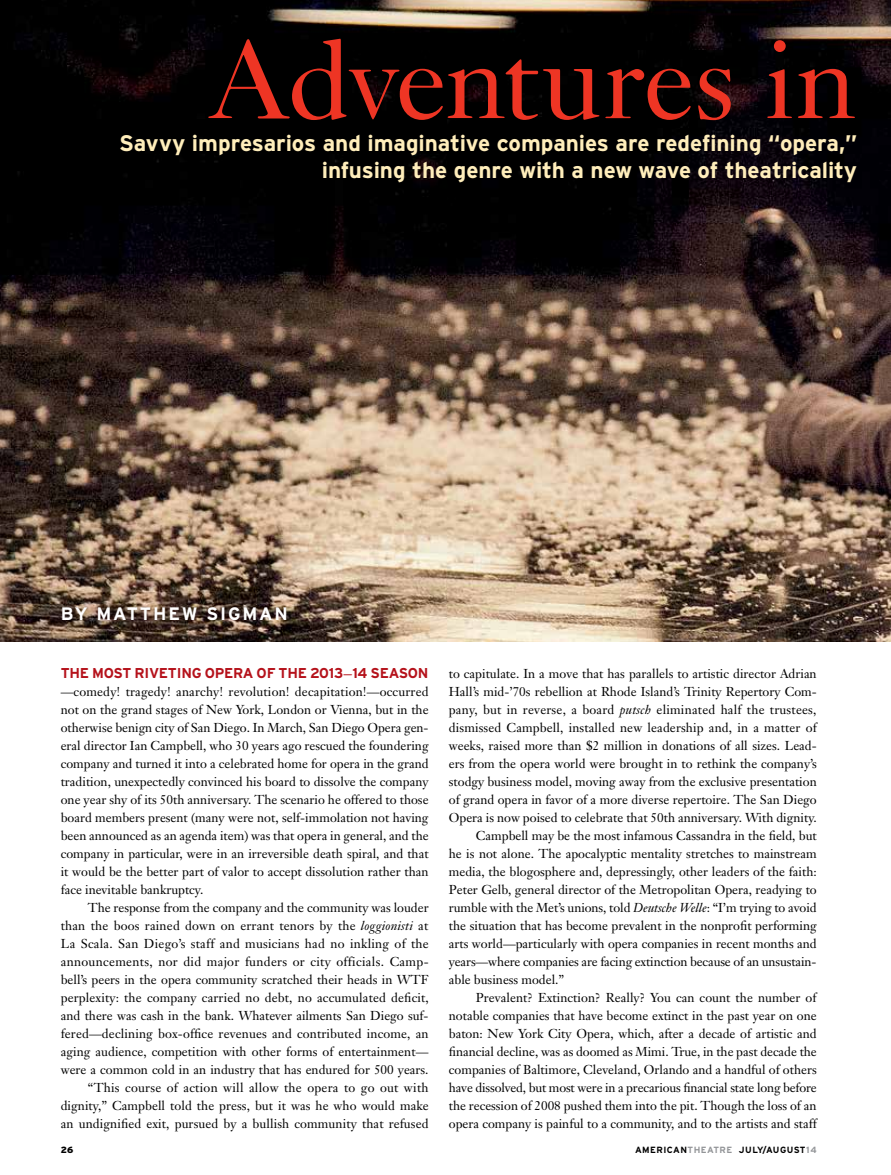
<style>
.page{position:relative;width:891px;height:1175px;background:#fff}
.page>*{position:absolute;margin:0;border:0;box-sizing:border-box;transform-origin:0 0}
.t1{font:300 117px "Janson URWTCE";letter-spacing:-.02em;color:#ee3524}
.t2{font:700 22.5px/27px "Interstate";letter-spacing:-.005em;color:#feb;text-align:right}
.t3{font:700 18px "Interstate";letter-spacing:.1em;color:#fff}
.t4{font:700 14.25px "Interstate";letter-spacing:-.015em;color:#b5121b}
.t5{font:12.75px/18px "Janson Text";color:#000;text-align:justify}
.t6{font:700 9px "Interstate";letter-spacing:.05em;color:#000}
.t7{font:900 9px "Interstate";color:#000}
.s1{font-family:"Janson URWTCE"}
.s2{font-style:italic}
.s3{color:#939598}
</style>
<div class="page">
<img style="left:0;top:0;width:891px;height:641px">
<h1 class="t1" style="left:207px;top:15px;width:652px">Adventures in</h1>
<h2 class="t2" style="left:119px;top:129px;width:740px">Savvy impresarios and imaginative companies are redefining “opera,” infusing the genre with a new wave of theatricality</h2>
<h3 class="t3" style="left:61px;top:603px;width:229px">BY MATTHEW SIGMAN</h3>
<p class="t4" style="left:61px;top:664px;width:369px">THE MOST RIVETING OPERA OF THE 2013<span class="s1">–</span>14 SEASON</p>
<p class="t5" style="left:61px;top:682px;width:370px">—comedy! tragedy! anarchy! revolution! decapitation!—occurred not on the grand stages of New York, London or Vienna, but in the otherwise benign city of San Diego. In March, San Diego Opera gen&shy;eral director Ian Campbell, who 30 years ago rescued the foundering company and turned it into a celebrated home for opera in the grand tradition, unexpectedly convinced his board to dissolve the company one year shy of its 50th anniversary. The scenario he offered to those board members present (many were not, self-immolation not having been announced as an agenda item) was that opera in general, and the company in particular, were in an irreversible death spiral, and that it would be the better part of valor to accept dissolution rather than face inevitable bankruptcy.</p>
<p class="t5" style="left:61px;top:898px;width:370px;text-align:right">The response from the company and the community was louder than the boos rained down on errant tenors by the <span class="s2">loggionisti</span> at La Scala. San Diego’s staff and musicians had no inkling of the announcements, nor did major funders or city officials. Camp&shy;bell’s peers in the opera community scratched their heads in WTF perplexity: the company carried no debt, no accumulated deficit, and there was cash in the bank. Whatever ailments San Diego suf&shy;fered—declining box-office revenues and contributed income, an aging audience, competition with other forms of entertainment— were a common cold in an industry that has endured for 500 years. “This course of action will allow the opera to go out with dignity,” Campbell told the press, but it was he who would make an undignified exit, pursued by a bullish community that refused</p>
<p class="t5" style="left:449px;top:664px;width:369px">to capitulate. In a move that has parallels to artistic director Adrian</p>
<p class="t5" style="left:449px;top:682px;width:369px">Hall’s mid-’70s rebellion at Rhode Island’s Trinity Repertory Com-</p>
<p class="t5" style="left:449px;top:700px;width:369px">pany, but in reverse, a board <span class="s2">putsch</span> eliminated half the trustees,</p>
<p class="t5" style="left:449px;top:718px;width:369px">dismissed Campbell, installed new leadership and, in a matter of</p>
<p class="t5" style="left:449px;top:736px;width:369px">weeks, raised more than $2 million in donations of all sizes. Lead-</p>
<p class="t5" style="left:449px;top:754px;width:369px">ers from the opera world were brought in to rethink the company’s</p>
<p class="t5" style="left:449px;top:772px;width:369px">stodgy business model, moving away from the exclusive presentation</p>
<p class="t5" style="left:449px;top:790px;width:369px">of grand opera in favor of a more diverse repertoire. The San Diego</p>
<p class="t5" style="left:449px;top:808px;width:369px">Opera is now poised to celebrate that 50th anniversary. With dignity.</p>
<p class="t5" style="left:476px;top:826px;width:342px">Campbell may be the most infamous Cassandra in the field, but</p>
<p class="t5" style="left:449px;top:844px;width:369px">he is not alone. The apocalyptic mentality stretches to mainstream</p>
<p class="t5" style="left:449px;top:862px;width:369px">media, the blogosphere and, depressingly, other leaders of the faith:</p>
<p class="t5" style="left:449px;top:880px;width:369px">Peter Gelb, general director of the Metropolitan Opera, readying to</p>
<p class="t5" style="left:449px;top:898px;width:369px">rumble with the Met’s unions, told <span class="s2">Deutsche Welle</span>: “I’m trying to avoid</p>
<p class="t5" style="left:449px;top:916px;width:369px">the situation that has become prevalent in the nonprofit performing</p>
<p class="t5" style="left:449px;top:934px;width:369px">arts world—particularly with opera companies in recent months and</p>
<p class="t5" style="left:449px;top:952px;width:369px">years—where companies are facing extinction because of an unsustain-</p>
<p class="t5" style="left:449px;top:970px;width:117px">able business model.”</p>
<p class="t5" style="left:476px;top:988px;width:342px">Prevalent? Extinction? Really? You can count the number of</p>
<p class="t5" style="left:449px;top:1006px;width:369px">notable companies that have become extinct in the past year on one</p>
<p class="t5" style="left:449px;top:1024px;width:369px">baton: New York City Opera, which, after a decade of artistic and</p>
<p class="t5" style="left:449px;top:1042px;width:369px">financial decline, was as doomed as Mimi. True, in the past decade the</p>
<p class="t5" style="left:449px;top:1060px;width:369px">companies of Baltimore, Cleveland, Orlando and a handful of others</p>
<p class="t5" style="left:449px;top:1078px;width:369px">have dissolved, but most were in a precarious financial state long before</p>
<p class="t5" style="left:449px;top:1096px;width:369px">the recession of 2008 pushed them into the pit. Though the loss of an</p>
<p class="t5" style="left:449px;top:1114px;width:369px">opera company is painful to a community, and to the artists and staff</p>
<p class="t7" style="left:61px;top:1144px;width:14px">26</p>
<p class="t6" style="left:635px;top:1144px;width:183px">AMERICAN<span class="s3">THEATRE</span> JULY/AUGUST<span class="s3">14</span></p>
</div>
